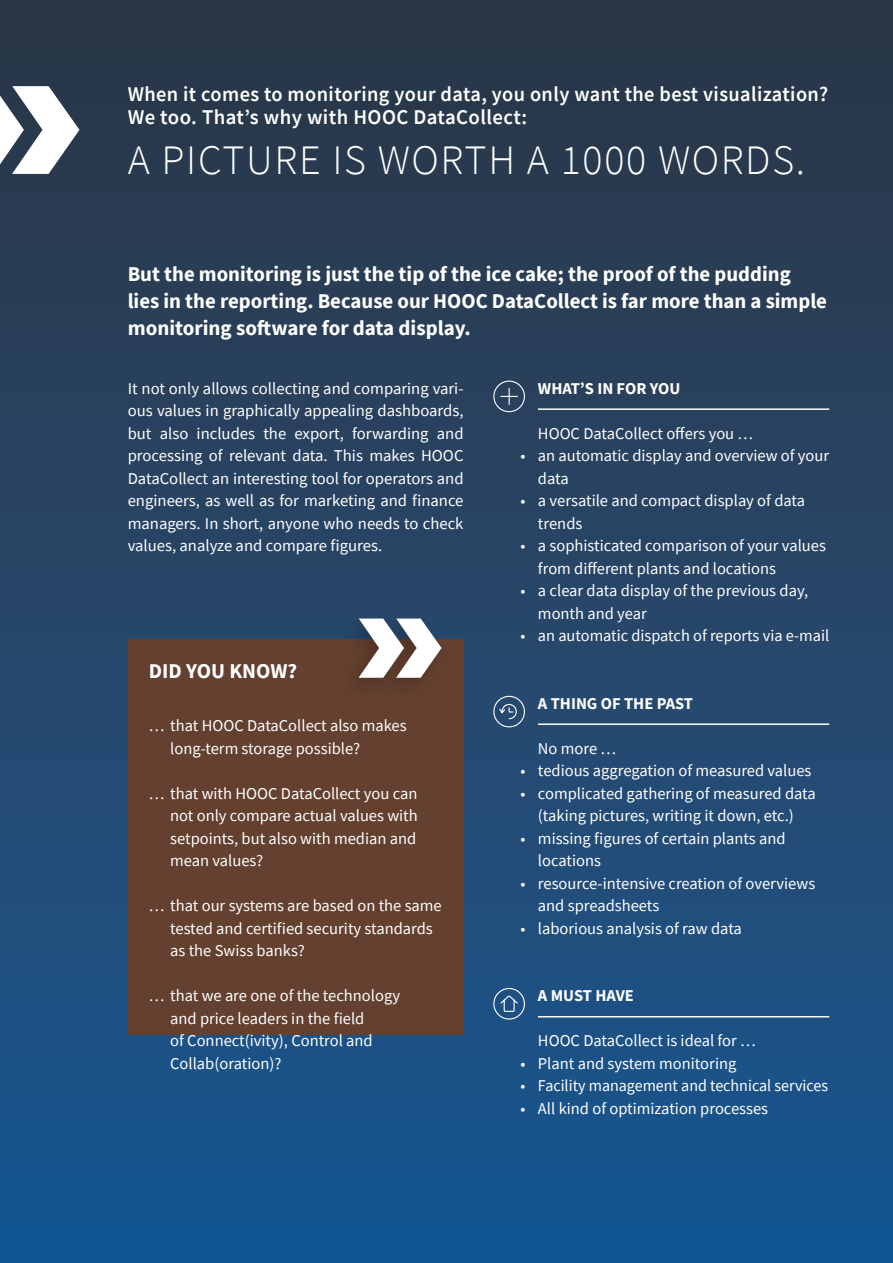
<style>
.page{position:relative;width:893px;height:1263px;background:#fff}
.page>*{position:absolute;margin:0;border:0;box-sizing:border-box;transform-origin:0 0}
.t1{font:300 42px "Source Sans Pro";letter-spacing:.04em;color:#fff}
.t2{font:700 21px/27px "Source Sans Pro";color:#fff}
.t3{font:600 21px/22.5px "Source Sans Pro";letter-spacing:.02em;color:#fff}
.t4{font:16.5px/22.5px "Source Sans Pro";color:#fff}
.t5{font:700 16.5px "Source Sans Pro";color:#fff}
</style>
<div class="page">
<div style="left:0;top:0;width:893px;height:1263px;background:linear-gradient(to bottom,#2e3644,#195792)"></div>
<hr style="left:538px;top:408px;width:291px;height:2px;background:#fff">
<hr style="left:538px;top:723px;width:291px;height:2px;background:#fff">
<hr style="left:538px;top:1016px;width:291px;height:1px;background:#fff">
<div style="left:128px;top:639px;width:336px;height:395px;background:#63402f"></div>
<img style="left:331px;top:618px;width:124px;height:66px">
<svg style="left:359px;top:618px;width:83px;height:60px"></svg>
<svg style="left:493px;top:381px;width:32px;height:31px"></svg>
<svg style="left:493px;top:696px;width:32px;height:31px"></svg>
<svg style="left:493px;top:988px;width:32px;height:31px"></svg>
<svg style="left:0;top:86px;width:79px;height:88px"></svg>
<p class="t3" style="left:128px;top:83px;width:702px">When it comes to monitoring your data, you only want the best visualization?<br>We too. That’s why with HOOC DataCollect:</p>
<h1 class="t1" style="left:128px;top:134px;width:679px">A PICTURE IS WORTH A 1000 WORDS.</h1>
<p class="t2" style="left:128px;top:260px;width:701px">But the monitoring is just the tip of the ice cake; the proof of the pudding lies in the reporting. Because our HOOC DataCollect is far more than a simple monitoring software for data display.</p>
<p class="t4" style="left:128px;top:377px;width:337px;text-align:justify">It not only allows collecting and comparing vari&shy;ous values in graphically appealing dashboards, but also includes the export, forwarding and processing of relevant data. This makes HOOC DataCollect an interesting tool for operators and engineers, as well as for marketing and finance managers. In short, anyone who needs to check values, analyze and compare figures.</p>
<p class="t5" style="left:538px;top:377px;width:144px">WHAT’S IN FOR YOU</p>
<p class="t4" style="left:538px;top:422px;width:217px">HOOC DataCollect offers you …</p>
<p class="t4" style="left:538px;top:444px;width:293px;text-indent:-17px">• an automatic display and overview of your data</p>
<p class="t4" style="left:538px;top:489px;width:269px;text-indent:-17px">• a versatile and compact display of data trends</p>
<p class="t4" style="left:538px;top:534px;width:289px;text-indent:-17px">• a sophisticated comparison of your values from different plants and locations</p>
<p class="t4" style="left:538px;top:579px;width:272px;text-indent:-17px">• a clear data display of the previous day, month and year</p>
<p class="t4" style="left:521px;top:624px;width:310px">• an automatic dispatch of reports via e-mail</p>
<p class="t2" style="left:149px;top:657px;width:150px">DID YOU KNOW?</p>
<p class="t4" style="left:170px;top:714px;width:238px;text-indent:-21px">… that HOOC DataCollect also makes long-term storage possible?</p>
<p class="t4" style="left:170px;top:782px;width:249px;text-align:justify;text-indent:-21px">… that with HOOC DataCollect you can not only compare actual values with setpoints, but also with median and mean values?</p>
<p class="t4" style="left:170px;top:894px;width:273px;text-indent:-21px">… that our systems are based on the same tested and certified security standards as the Swiss banks?</p>
<p class="t4" style="left:170px;top:984px;width:232px;text-indent:-21px">… that we are one of the technology and price leaders in the field<br>of Connect(ivity), Control and<br>Collab(oration)?</p>
<p class="t5" style="left:538px;top:692px;width:157px">A THING OF THE PAST</p>
<p class="t4" style="left:538px;top:737px;width:80px">No more …</p>
<p class="t4" style="left:520px;top:759px;width:292px">• tedious aggregation of measured values</p>
<p class="t4" style="left:520px;top:782px;width:297px;text-align:center">• complicated gathering of measured data (taking pictures, writing it down, etc.)</p>
<p class="t4" style="left:538px;top:827px;width:249px;text-indent:-17px">• missing figures of certain plants and locations</p>
<p class="t4" style="left:538px;top:872px;width:279px;text-indent:-17px">• resource-intensive creation of overviews and spreadsheets</p>
<p class="t4" style="left:520px;top:917px;width:223px">• laborious analysis of raw data</p>
<p class="t5" style="left:538px;top:984px;width:97px">A MUST HAVE</p>
<p class="t4" style="left:538px;top:1029px;width:219px">HOOC DataCollect is ideal for …</p>
<p class="t4" style="left:520px;top:1052px;width:217px">• Plant and system monitoring</p>
<p class="t4" style="left:521px;top:1074px;width:309px">• Facility management and technical services</p>
<p class="t4" style="left:521px;top:1097px;width:249px">• All kind of optimization processes</p>
</div>
